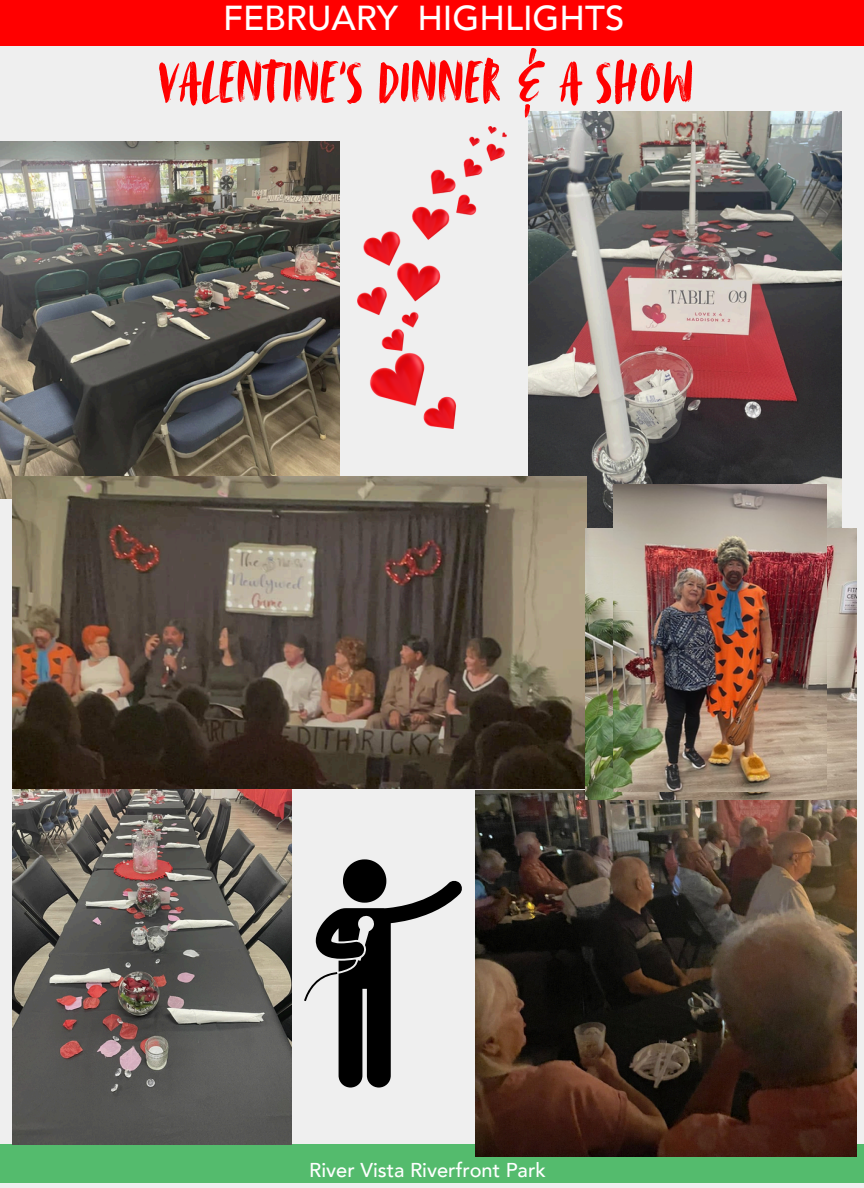
<style>
.page{position:relative;width:864px;height:1188px;background:#efefef}
.page>*{position:absolute;margin:0;border:0;box-sizing:border-box;transform-origin:0 0}
.t1{font:57px "Avallon All Caps";color:#f00}
.t2{font:500 34.65px "Avenir";color:#fff}
.t3{font:500 19.95px "Avenir";color:#fff}
</style>
<div class="page">
<div style="left:0;top:1144px;width:864px;height:39px;background:#54bb6d"></div>
<div style="left:0;top:0;width:864px;height:46px;background:#f00"></div>
<img style="left:12px;top:788px;width:279px;height:356px">
<img style="left:529px;top:111px;width:312px;height:418px">
<img style="left:0;top:142px;width:340px;height:356px">
<img style="left:12px;top:477px;width:574px;height:311px">
<img style="left:475px;top:791px;width:382px;height:366px">
<img style="left:357px;top:127px;width:150px;height:301px">
<img style="left:586px;top:529px;width:271px;height:271px">
<svg style="left:304px;top:859px;width:158px;height:229px"></svg>
<img style="left:613px;top:484px;width:214px;height:307px">
<h2 class="t2" style="left:223px;top:-4px;width:403px">FEBRUARY HIGHLIGHTS</h2>
<p class="t1" style="left:158px;top:46px;width:538px">VALENTINE’S DINNER &amp; A SHOW</p>
<h1 class="t3" style="left:309px;top:1157px;width:238px">River Vista Riverfront Park</h1>
</div>
